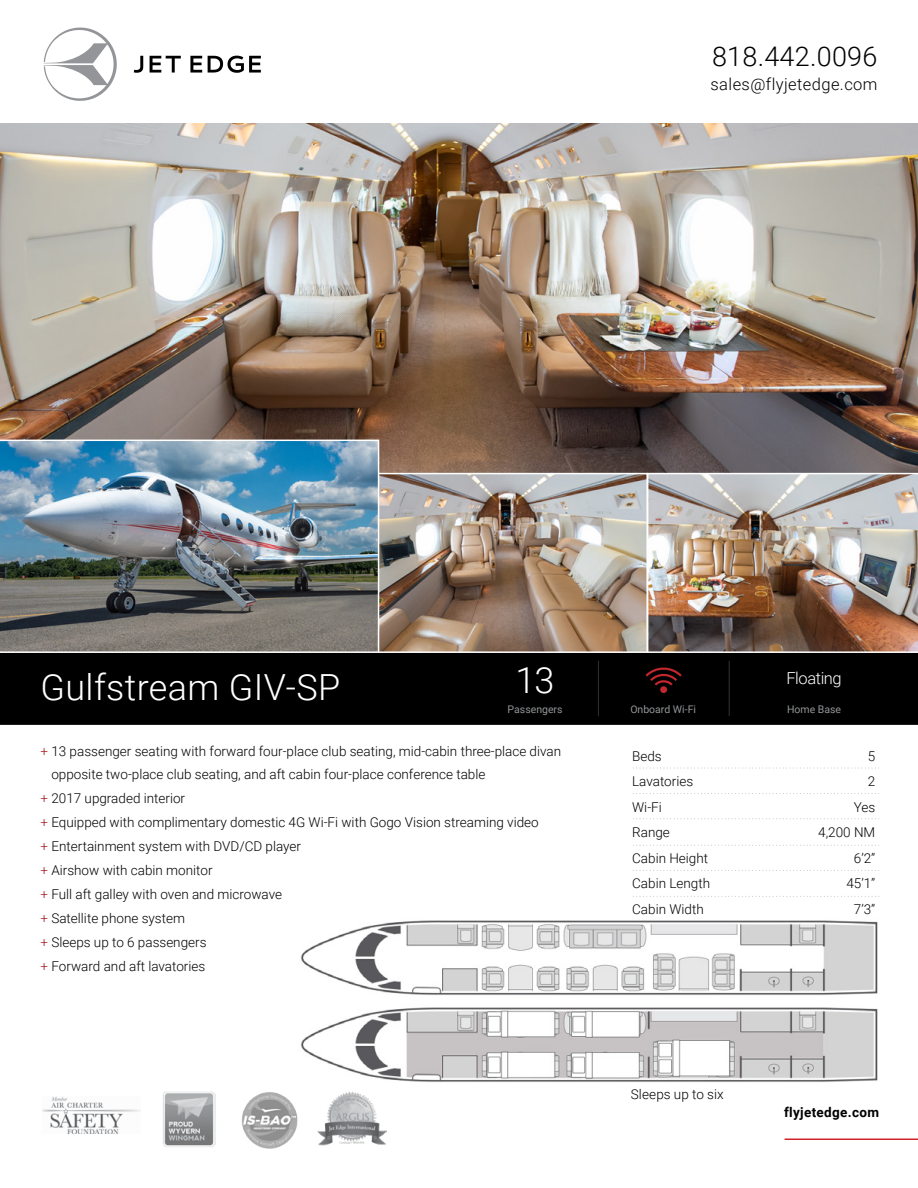
<style>
.page{position:relative;width:918px;height:1188px;background:#fff}
.page>*{position:absolute;margin:0;border:0;box-sizing:border-box;transform-origin:0 0}
.t1{font:300 36px "Roboto";letter-spacing:.01em;color:#fff}
.t2{font:300 27px "Roboto";letter-spacing:.01em;color:#000}
.t3{font:300 16.5px "Roboto";letter-spacing:.025em;color:#000}
.t4{font:300 16.5px "Roboto";letter-spacing:-.025em;color:#fff}
.t5{font:300 13.5px/25.5px "Roboto";color:#000}
.t6{font:700 13.5px "Roboto";letter-spacing:.025em;color:#000}
.t7{font:10.5px "Roboto";color:#939598}
.s1{color:#a71c24}
</style>
<div class="page">
<img style="left:301px;top:920px;width:577px;height:75px">
<img style="left:0;top:123px;width:918px;height:349px">
<img style="left:379px;top:476px;width:266px;height:175px">
<img style="left:648px;top:474px;width:270px;height:177px">
<img style="left:0;top:440px;width:379px;height:211px">
<svg style="left:633px;top:768px;width:246px;height:1px"></svg>
<svg style="left:633px;top:793px;width:246px;height:1px"></svg>
<svg style="left:633px;top:818px;width:246px;height:1px"></svg>
<svg style="left:633px;top:845px;width:246px;height:1px"></svg>
<svg style="left:633px;top:870px;width:246px;height:1px"></svg>
<svg style="left:633px;top:896px;width:246px;height:1px"></svg>
<div style="left:0;top:651px;width:918px;height:74px;background:#000"></div>
<svg style="left:645px;top:665px;width:37px;height:28px"></svg>
<hr style="left:598px;top:661px;width:1px;height:55px;background:#808285">
<hr style="left:729px;top:661px;width:1px;height:55px;background:#808285">
<img style="left:301px;top:1007px;width:577px;height:75px">
<svg style="left:44px;top:28px;width:73px;height:73px"></svg>
<svg style="left:134px;top:56px;width:9px;height:17px"></svg>
<svg style="left:150px;top:56px;width:31px;height:17px"></svg>
<svg style="left:190px;top:56px;width:12px;height:17px"></svg>
<svg style="left:208px;top:56px;width:53px;height:17px"></svg>
<img style="left:163px;top:1091px;width:52px;height:56px">
<img style="left:241px;top:1092px;width:57px;height:57px">
<img style="left:317px;top:1092px;width:70px;height:53px">
<img style="left:43px;top:1096px;width:98px;height:38px">
<hr style="left:785px;top:1138px;width:133px;height:2px;background:#d2232a">
<h2 class="t2" style="left:712px;top:37px;width:167px">818.442.0096</h2>
<p class="t3" style="left:711px;top:72px;width:168px">sales@flyjetedge.com</p>
<h1 class="t1" style="left:40px;top:662px;width:301px">Gulfstream GIV-SP</h1>
<h1 class="t1" style="left:516px;top:655px;width:40px">13</h1>
<p class="t4" style="left:786px;top:667px;width:57px">Floating</p>
<p class="t7" style="left:508px;top:702px;width:56px">Passengers</p>
<p class="t7" style="left:630px;top:702px;width:67px">Onboard Wi-Fi</p>
<p class="t7" style="left:787px;top:702px;width:56px">Home Base</p>
<p class="t5" style="left:51px;top:740px;width:511px;line-height:22.5px;text-indent:-11px"><span class="s1">+</span> 13 passenger seating with forward four-place club seating, mid-cabin three-place divan opposite two-place club seating, and aft cabin four-place conference table</p>
<p class="t5" style="left:40px;top:786px;width:500px;line-height:24px"><span class="s1">+</span> 2017 upgraded interior<br><span class="s1">+</span> Equipped with complimentary domestic 4G Wi-Fi with Gogo Vision streaming video <span class="s1">+</span> Entertainment system with DVD/CD player<br><span class="s1">+</span> Airshow with cabin monitor<br><span class="s1">+</span> Full aft galley with oven and microwave<br><span class="s1">+</span> Satellite phone system<br><span class="s1">+</span> Sleeps up to 6 passengers<br><span class="s1">+</span> Forward and aft lavatories</p>
<p class="t5" style="left:632px;top:742px;width:79px">Beds<br>Lavatories<br>Wi-Fi<br>Range<br>Cabin Height<br>Cabin Length<br>Cabin Width</p>
<p class="t5" style="left:818px;top:742px;width:59px;text-align:right">5<br>2<br>Yes<br>4,200 NM<br>6’2”<br>45’1”<br>7’3”</p>
<p class="t5" style="left:631px;top:1081px;width:94px">Sleeps up to six</p>
<p class="t6" style="left:784px;top:1103px;width:97px">flyjetedge.com</p>
</div>
